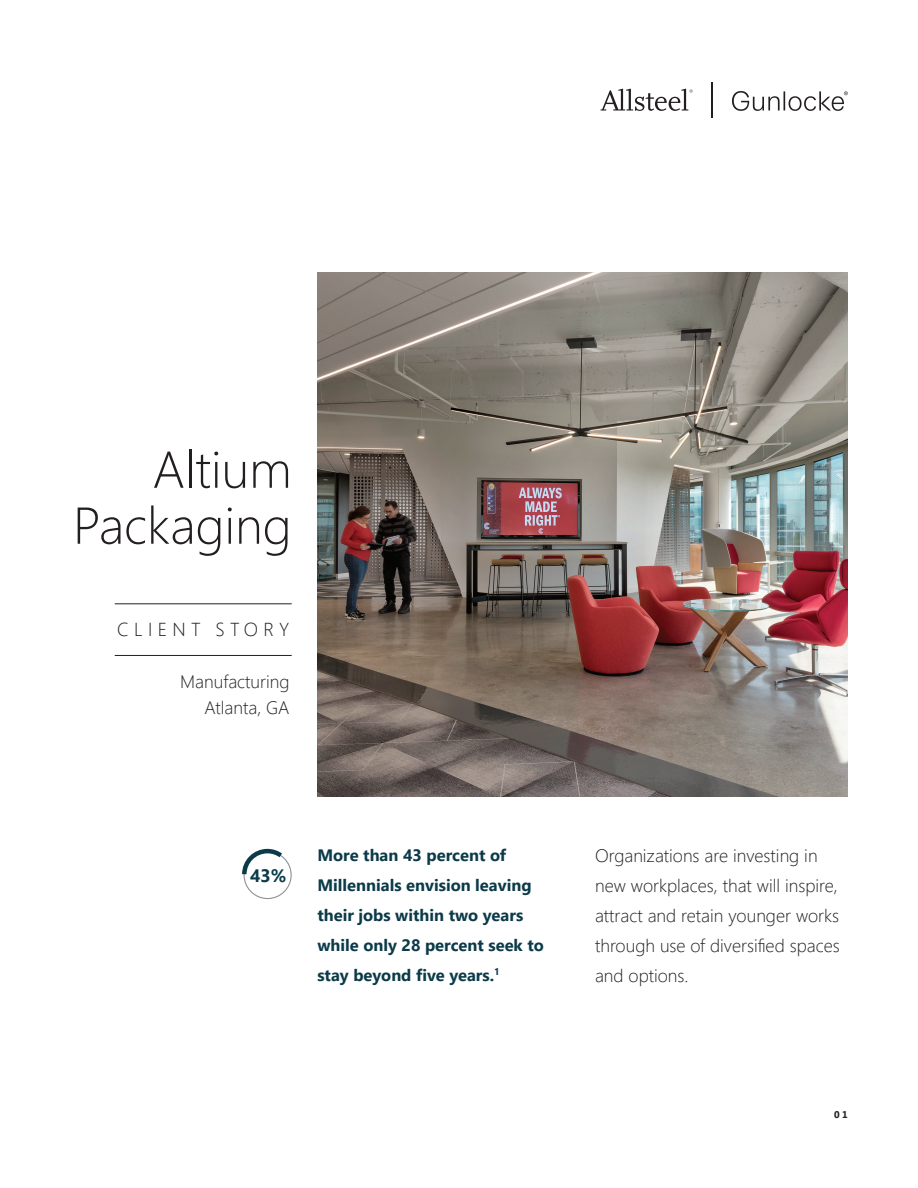
<style>
.page{position:relative;width:918px;height:1188px;background:#fff}
.page>*{position:absolute;margin:0;border:0;box-sizing:border-box;transform-origin:0 0}
.t1{font:300 51.75px/55.9px "Segoe UI";color:#231f20;text-align:right}
.t2{font:300 18.75px "Segoe UI";letter-spacing:.285em;color:#231f20}
.t3{font:300 18px/30px "Segoe UI";color:#231f20}
.t4{font:700 18px "Segoe UI";color:#0b3a49}
.t5{font:700 16.5px/30px "Segoe UI";color:#0b3a49}
.t6{font:700 9.75px "Segoe UI";color:#231f20}
</style>
<div class="page">
<img style="left:317px;top:273px;width:531px;height:523px">
<hr style="left:115px;top:603px;width:177px;height:1px;background:#231f20">
<hr style="left:115px;top:655px;width:177px;height:1px;background:#231f20">
<div style="left:244px;top:851px;width:48px;height:48px;border:1px solid #8e9393;border-radius:50%"></div>
<svg style="left:242px;top:848px;width:45px;height:31px"></svg>
<svg style="left:732px;top:91px;width:116px;height:20px"></svg>
<svg style="left:601px;top:89px;width:92px;height:22px"></svg>
<hr style="left:711px;top:82px;width:1px;height:36px;background:#231f20">
<h1 class="t1" style="left:73px;top:436px;width:220px">Altium<br>Packaging</h1>
<p class="t2" style="left:117px;top:612px;width:174px">CLIENT STORY</p>
<p class="t3" style="left:180px;top:667px;width:111px;line-height:26.2px;text-align:right">Manufacturing<br>Atlanta, GA</p>
<p class="t4" style="left:250px;top:858px;width:38px">43%</p>
<p class="t5" style="left:317px;top:839px;width:228px">More than 43 percent of<br>Millennials envision leaving their jobs within two years while only 28 percent seek to stay beyond five years.<sup>1</sup></p>
<p class="t3" style="left:595px;top:839px;width:246px">Organizations are investing in new workplaces, that will inspire, attract and retain younger works through use of diversified spaces and options.</p>
<p class="t6" style="left:834px;top:1105px;width:15px">0 1</p>
</div>
